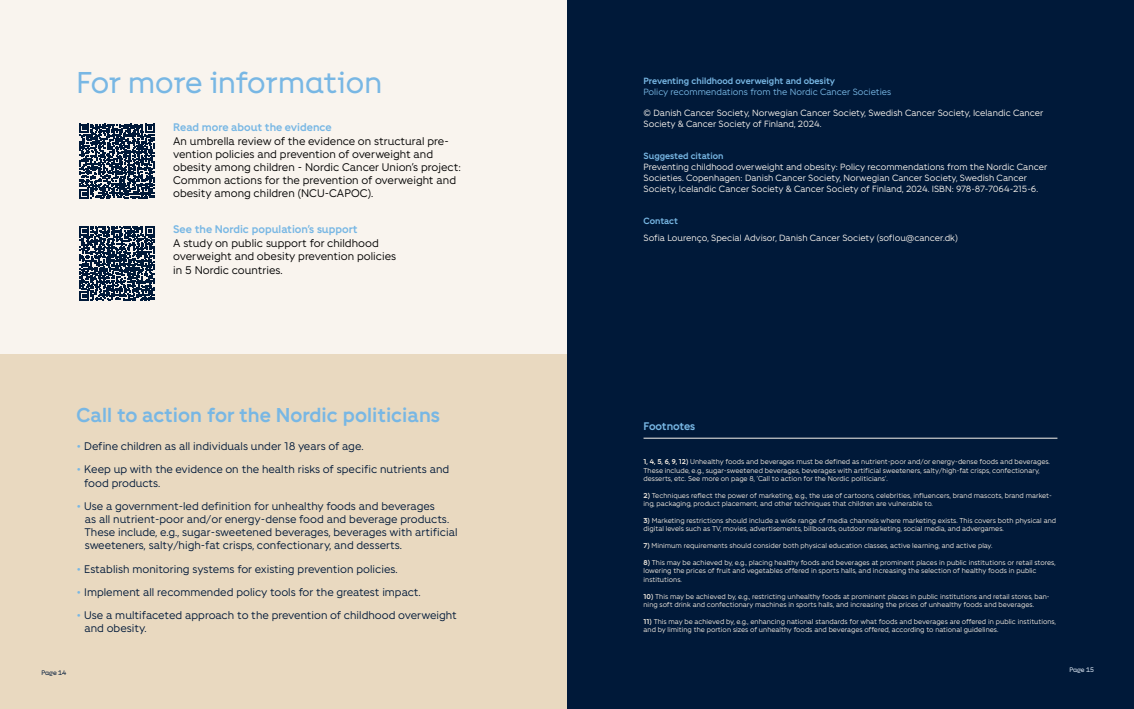
<style>
.page{position:relative;width:1134px;height:709px;background:#fff}
.page>*{position:absolute;margin:0;border:0;box-sizing:border-box;transform-origin:0 0}
.t1{font:30px "Fighter Overskrift";letter-spacing:-.01em;color:#78b7e4}
.t2{font:700 20px "Fighter";color:#78b7e4}
.Brødtekst{font:11px/13.2px "Fighter";color:#001939}
.t3{font:11px/13.2px "Fighter";color:#000}
.t4{font:700 11px "Fighter";letter-spacing:-.01em;color:#78b7e4}
.t5{font:9px/10.8px "Fighter";color:#f9f4ee}
.t6{font:9px/10.8px "Fighter";color:#78b7e4}
.t7{font:700 9px "Fighter";color:#78b7e4}
.t8{font:7px/8.4px "Fighter";color:#f4ece1}
.t9{font:6.5px "Fighter Overskrift";letter-spacing:-.015em;color:#e1ecf8}
.t10{font:6.5px "Fighter Overskrift";letter-spacing:-.02em;color:#001939}
.s1{font-weight:700;color:#78b7e4}
.s2{color:#78b7e4}
.s3{font-weight:700}
</style>
<div class="page">
<div style="left:0;top:0;width:567px;height:709px;background:#f9f4ee"></div>
<div style="left:0;top:354px;width:567px;height:355px;background:#e9d9c0"></div>
<div style="left:567px;top:0;width:567px;height:709px;background:#001939"></div>
<hr style="left:643px;top:437px;width:414px;height:1px;background:#f9f4ee">
<svg style="left:80px;top:124px;width:74px;height:75px"></svg>
<svg style="left:80px;top:226px;width:74px;height:75px"></svg>
<p class="t1" style="left:77px;top:64px;width:307px">For more information</p>
<p class="t3" style="left:173px;top:120px;width:289px"><span class="s1">Read more about the evidence<br></span>An umbrella review of the evidence on structural pre&shy;vention policies and prevention of overweight and obesity among children - Nordic Cancer Union’s project:<br>Common actions for the prevention of overweight and obesity among children (NCU-CAPOC).</p>
<p class="t3" style="left:173px;top:222px;width:224px"><span class="s1">See the Nordic population’s support<br></span>A study on public support for childhood overweight and obesity prevention policies</p>
<p class="t3" style="left:173px;top:263px;width:111px">in 5 Nordic countries.</p>
<p class="t2" style="left:77px;top:401px;width:365px">Call to action for the Nordic politicians</p>
<p class="Brødtekst" style="left:77px;top:439px;width:288px"><span class="s2">•</span> Define children as all individuals under 18 years of age.</p>
<p class="Brødtekst" style="left:84px;top:462px;width:367px;text-indent:-8px"><span class="s2">•</span> Keep up with the evidence on the health risks of specific nutrients and food products.</p>
<p class="Brødtekst" style="left:85px;top:498px;width:374px;text-indent:-8px"><span class="s2">•</span> Use a government-led definition for unhealthy foods and beverages<br>as all nutrient-poor and/or energy-dense food and beverage products.<br>These include, e.g., sugar-sweetened beverages, beverages with artificial sweeteners, salty/high-fat crisps, confectionary, and desserts.</p>
<p class="Brødtekst" style="left:77px;top:561px;width:323px"><span class="s2">•</span> Establish monitoring systems for existing prevention policies.</p>
<p class="Brødtekst" style="left:77px;top:584px;width:346px"><span class="s2">•</span> Implement all recommended policy tools for the greatest impact.</p>
<p class="Brødtekst" style="left:84px;top:608px;width:374px;text-indent:-8px"><span class="s2">•</span> Use a multifaceted approach to the prevention of childhood overweight and obesity.</p>
<p class="t10" style="left:41px;top:669px;width:26px">Page 14</p>
<p class="t6" style="left:643px;top:75px;width:249px"><span class="s3">Preventing childhood overweight and obesity<br></span>Policy recommendations from the Nordic Cancer Societies</p>
<p class="t5" style="left:643px;top:107px;width:401px">© Danish Cancer Society, Norwegian Cancer Society, Swedish Cancer Society, Icelandic Cancer<br>Society &amp; Cancer Society of Finland, 2024.</p>
<p class="t7" style="left:643px;top:150px;width:82px">Suggested citation</p>
<p class="t5" style="left:643px;top:161px;width:405px">Preventing childhood overweight and obesity: Policy recommendations from the Nordic Cancer<br>Societies. Copenhagen: Danish Cancer Society, Norwegian Cancer Society, Swedish Cancer<br>Society, Icelandic Cancer Society &amp; Cancer Society of Finland, 2024. ISBN: 978-87-7064-215-6.</p>
<p class="t7" style="left:643px;top:215px;width:36px">Contact</p>
<p class="t5" style="left:643px;top:232px;width:316px">Sofia Lourenço, Special Advisor, Danish Cancer Society (soflou@cancer.dk)</p>
<p class="t4" style="left:643px;top:419px;width:53px">Footnotes</p>
<p class="t8" style="left:643px;top:457px;width:408px"><span class="s3">1, 4, 5, 6, 9, 12)</span> Unhealthy foods and beverages must be defined as nutrient-poor and/or energy-dense foods and beverages.<br>These include, e.g., sugar-sweetened beverages, beverages with artificial sweeteners, salty/high-fat crisps, confectionary, desserts, etc. See more on page 8, ‘Call to action for the Nordic politicians’.</p>
<p class="t8" style="left:643px;top:490px;width:410px"><span class="s3">2)</span> Techniques reflect the power of marketing, e.g., the use of cartoons, celebrities, influencers, brand mascots, brand market&shy;ing, packaging, product placement, and other techniques that children are vulnerable to.</p>
<p class="t8" style="left:643px;top:516px;width:414px"><span class="s3">3)</span> Marketing restrictions should include a wide range of media channels where marketing exists. This covers both physical and digital levels such as TV, movies, advertisements, billboards, outdoor marketing, social media, and advergames.</p>
<p class="t8" style="left:643px;top:541px;width:350px"><span class="s3">7)</span> Minimum requirements should consider both physical education classes, active learning, and active play.</p>
<p class="t8" style="left:643px;top:558px;width:413px"><span class="s3">8)</span> This may be achieved by, e.g., placing healthy foods and beverages at prominent places in public institutions or retail stores, lowering the prices of fruit and vegetables offered in sports halls, and increasing the selection of healthy foods in public institutions.</p>
<p class="t8" style="left:643px;top:591px;width:408px"><span class="s3">10)</span> This may be achieved by, e.g., restricting unhealthy foods at prominent places in public institutions and retail stores, ban&shy;ning soft drink and confectionary machines in sports halls, and increasing the prices of unhealthy foods and beverages.</p>
<p class="t8" style="left:643px;top:616px;width:414px"><span class="s3">11)</span> This may be achieved by, e.g., enhancing national standards for what foods and beverages are offered in public institutions, and by limiting the portion sizes of unhealthy foods and beverages offered, according to national guidelines.</p>
<p class="t9" style="left:1069px;top:665px;width:26px">Page 15</p>
</div>
